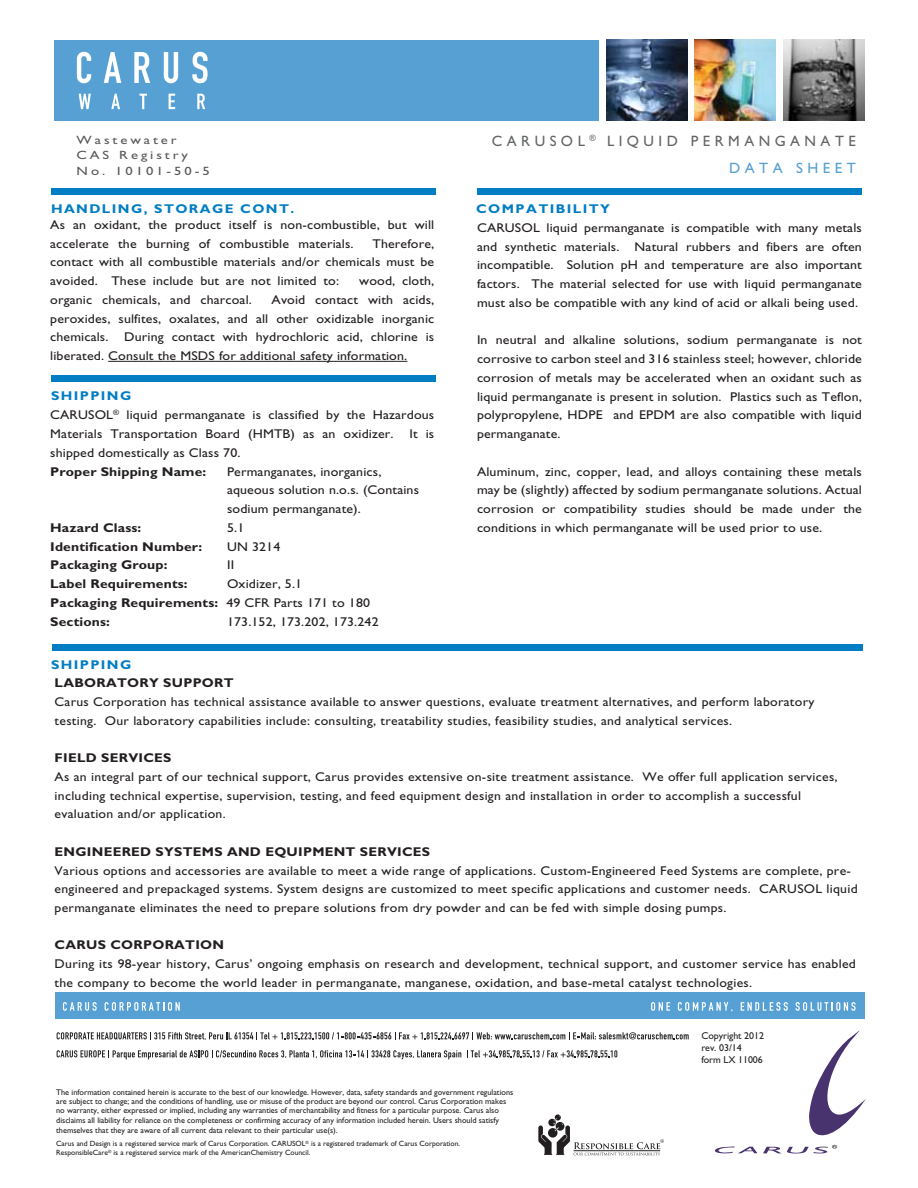
<style>
.page{position:relative;width:918px;height:1188px;background:#fff}
.page>*{position:absolute;margin:0;border:0;box-sizing:border-box;transform-origin:0 0}
.t1{font:15px "Gill Sans";letter-spacing:.3em;color:#636466}
.t2{font:15px "Gill Sans";letter-spacing:.3em;color:#56a0d3}
.t3{font:12.75px/18.8px "Gill Sans";letter-spacing:.02em;color:#231f20;text-align:justify;scale:1.09 1}
.t4{font:12.75px/18.8px "Gill Sans";letter-spacing:.02em;color:#231f20;scale:1.08 1}
.t5{font:700 12.75px/18.8px "Gill Sans";letter-spacing:.01em;color:#231f20;scale:1.09 1}
.t6{font:700 12.75px "Gill Sans";letter-spacing:.1em;color:#007dc3;scale:1.09 1}
.t7{font:12px/15px "Gill Sans";letter-spacing:.2em;color:#58595b;scale:1.22 1}
.t8{font:9.9px/11.9px "Gill Sans";letter-spacing:-.005em;color:#221f1f}
.t9{font:8.25px/9.6px "Gill Sans";color:#221f1f}
.t10{font:7.65px/9.1px "Gill Sans";color:#221f1f}
.s1{font-weight:700}
.s2{font-weight:400}
.s3{font-weight:700;color:#007dc3}
</style>
<div class="page">
<hr style="left:108px;top:361px;width:299px;height:1px;background:#231f20">
<div style="left:52px;top:375px;width:384px;height:7px;background:#007dc3"></div>
<div style="left:52px;top:189px;width:384px;height:6px;background:#007dc3"></div>
<div style="left:477px;top:189px;width:384px;height:6px;background:#007dc3"></div>
<div style="left:52px;top:644px;width:810px;height:7px;background:#007dc3"></div>
<div style="left:55px;top:40px;width:544px;height:81px;background:#56a0d3"></div>
<img style="left:783px;top:40px;width:81px;height:81px">
<img style="left:607px;top:40px;width:80px;height:81px">
<img style="left:695px;top:40px;width:81px;height:81px">
<svg style="left:77px;top:52px;width:14px;height:31px"></svg>
<svg style="left:104px;top:52px;width:17px;height:31px"></svg>
<svg style="left:134px;top:52px;width:16px;height:31px"></svg>
<svg style="left:164px;top:52px;width:14px;height:31px"></svg>
<svg style="left:192px;top:52px;width:16px;height:31px"></svg>
<svg style="left:79px;top:94px;width:12px;height:15px"></svg>
<svg style="left:111px;top:94px;width:9px;height:15px"></svg>
<svg style="left:140px;top:94px;width:7px;height:15px"></svg>
<svg style="left:169px;top:94px;width:6px;height:15px"></svg>
<svg style="left:197px;top:94px;width:8px;height:15px"></svg>
<svg style="left:57px;top:1032px;width:632px;height:8px"></svg>
<svg style="left:57px;top:1050px;width:404px;height:9px"></svg>
<svg style="left:467px;top:1050px;width:150px;height:7px"></svg>
<svg style="left:538px;top:1116px;width:126px;height:39px"></svg>
<div style="left:55px;top:992px;width:810px;height:26px;background:#56a0d3"></div>
<svg style="left:651px;top:1002px;width:19px;height:9px"></svg>
<svg style="left:678px;top:1002px;width:55px;height:10px"></svg>
<svg style="left:741px;top:1002px;width:47px;height:9px"></svg>
<svg style="left:796px;top:1002px;width:60px;height:9px"></svg>
<svg style="left:63px;top:1002px;width:34px;height:9px"></svg>
<svg style="left:105px;top:1002px;width:75px;height:9px"></svg>
<svg style="left:715px;top:1146px;width:42px;height:8px"></svg>
<svg style="left:763px;top:1145px;width:74px;height:9px"></svg>
<svg style="left:809px;top:1030px;width:57px;height:106px"></svg>
<p class="t7" style="left:77px;top:133px;width:111px">Wastewater<br>CAS Registry<br>No. 10101-50-5</p>
<p class="t1" style="left:492px;top:132px;width:365px">CARUSOL <sup>®</sup> LIQUID PERMANGANATE</p>
<p class="t2" style="left:729px;top:160px;width:128px">DATA SHEET</p>
<p class="t6" style="left:51px;top:201px;width:225px">HANDLING, STORAGE CONT.</p>
<p class="t6" style="left:476px;top:201px;width:124px">COMPATIBILITY</p>
<p class="t3" style="left:50px;top:215px;width:354px">As an oxidant, the product itself is non-combustible, but will accelerate the burning of combustible materials.</p>
<p class="t3" style="left:50px;top:234px;width:354px;text-indent:322px">Therefore, contact with all combustible materials and/or chemicals must be avoided. These include but are not limited to:</p>
<p class="t3" style="left:359px;top:271px;width:70px">wood, cloth,</p>
<p class="t3" style="left:50px;top:290px;width:354px;text-indent:221px">Avoid contact with acids, peroxides, sulfites, oxalates, and all other oxidizable inorganic chemicals. During contact with hydrochloric acid, chlorine is liberated. Consult the MSDS for additional safety information.</p>
<p class="t3" style="left:50px;top:290px;width:187px">organic chemicals, and charcoal.</p>
<p class="t6" style="left:51px;top:388px;width:75px">SHIPPING</p>
<p class="t3" style="left:50px;top:406px;width:354px;text-align:left">CARUSOL<sup>®</sup> liquid permanganate is classified by the Hazardous Materials Transportation Board (HMTB) as an oxidizer. It is shipped domestically as Class 70.<br><span class="s1">Proper Shipping Name:</span></p>
<p class="t3" style="left:227px;top:462px;width:178px;text-align:left">Permanganates, inorganics, aqueous solution n.o.s. (Contains sodium permanganate).</p>
<p class="t5" style="left:50px;top:518px;width:85px">Hazard Class:</p>
<p class="t3" style="left:227px;top:518px;width:17px">5.1</p>
<p class="t5" style="left:50px;top:537px;width:141px">Identification Number:</p>
<p class="t3" style="left:227px;top:537px;width:50px">UN 3214</p>
<p class="t5" style="left:50px;top:556px;width:109px">Packaging Group:</p>
<p class="t3" style="left:227px;top:556px;width:8px">II</p>
<p class="t5" style="left:50px;top:574px;width:128px">Label Requirements:</p>
<p class="t5" style="left:50px;top:574px;width:295px;text-indent:177px"><span class="s2">Oxidizer, 5.1<br></span>Packaging Requirements: <span class="s2">49 CFR Parts 171 to 180<br></span>Sections:</p>
<p class="t3" style="left:227px;top:612px;width:141px">173.152, 173.202, 173.242</p>
<p class="t3" style="left:477px;top:218px;width:355px">CARUSOL liquid permanganate is compatible with many metals and synthetic materials. Natural rubbers and fibers are often incompatible. Solution pH and temperature are also important factors. The material selected for use with liquid permanganate must also be compatible with any kind of acid or alkali being used.</p>
<p class="t3" style="left:477px;top:331px;width:355px">In neutral and alkaline solutions, sodium permanganate is not corrosive to carbon steel and 316 stainless steel; however, chloride corrosion of metals may be accelerated when an oxidant such as liquid permanganate is present in solution. Plastics such as Teflon, polypropylene, HDPE and EPDM are also compatible with liquid permanganate.</p>
<p class="t3" style="left:477px;top:462px;width:355px">Aluminum, zinc, copper, lead, and alloys containing these metals may be (slightly) affected by sodium permanganate solutions. Actual corrosion or compatibility studies should be made under the conditions in which permanganate will be used prior to use.</p>
<p class="t4" style="left:51px;top:656px;width:708px"><span class="s3">SHIPPING<br></span><span class="s1">LABORATORY SUPPORT<br></span>Carus Corporation has technical assistance available to answer questions, evaluate treatment alternatives, and perform laboratory testing. Our laboratory capabilities include: consulting, treatability studies, feasibility studies, and analytical services.</p>
<p class="t4" style="left:55px;top:749px;width:726px"><span class="s1">FIELD SERVICES<br></span>As an integral part of our technical support, Carus provides extensive on-site treatment assistance. We offer full application services, including technical expertise, supervision, testing, and feed equipment design and installation in order to accomplish a successful evaluation and/or application.</p>
<p class="t4" style="left:55px;top:842px;width:745px"><span class="s1">ENGINEERED SYSTEMS AND EQUIPMENT SERVICES<br></span>Various options and accessories are available to meet a wide range of applications. Custom-Engineered Feed Systems are complete, pre&shy;engineered and prepackaged systems. System designs are customized to meet specific applications and customer needs. CARUSOL liquid permanganate eliminates the need to prepare solutions from dry powder and can be fed with simple dosing pumps.</p>
<p class="t4" style="left:55px;top:936px;width:743px"><span class="s1">CARUS CORPORATION<br></span>During its 98-year history, Carus’ ongoing emphasis on research and development, technical support, and customer service has enabled the company to become the world leader in permanganate, manganese, oxidation, and base-metal catalyst technologies.</p>
<p class="t9" style="left:56px;top:1087px;width:459px">The information contained herein is accurate to the best of our knowledge. However, data, safety standards and government regulations are subject to change; and the conditions of handling, use or misuse of the product are beyond our control. Carus Corporation makes no warranty, either expressed or implied, including any warranties of merchantability and fitness for a particular purpose. Carus also disclaims all liability for reliance on the completeness or confirming accuracy of any information included herein. Users should satisfy themselves that they are aware of all current data relevant to their particular use(s).</p>
<p class="t10" style="left:56px;top:1139px;width:406px">Carus and Design is a registered service mark of Carus Corporation. CARUSOL<sup>®</sup> is a registered trademark of Carus Corporation.<br>ResponsibleCare<sup>®</sup> is a registered service mark of the AmericanChemistry Council.</p>
<p class="t8" style="left:701px;top:1030px;width:64px">Copyright 2012 rev. 03/14<br>form LX 11006</p>
</div>
